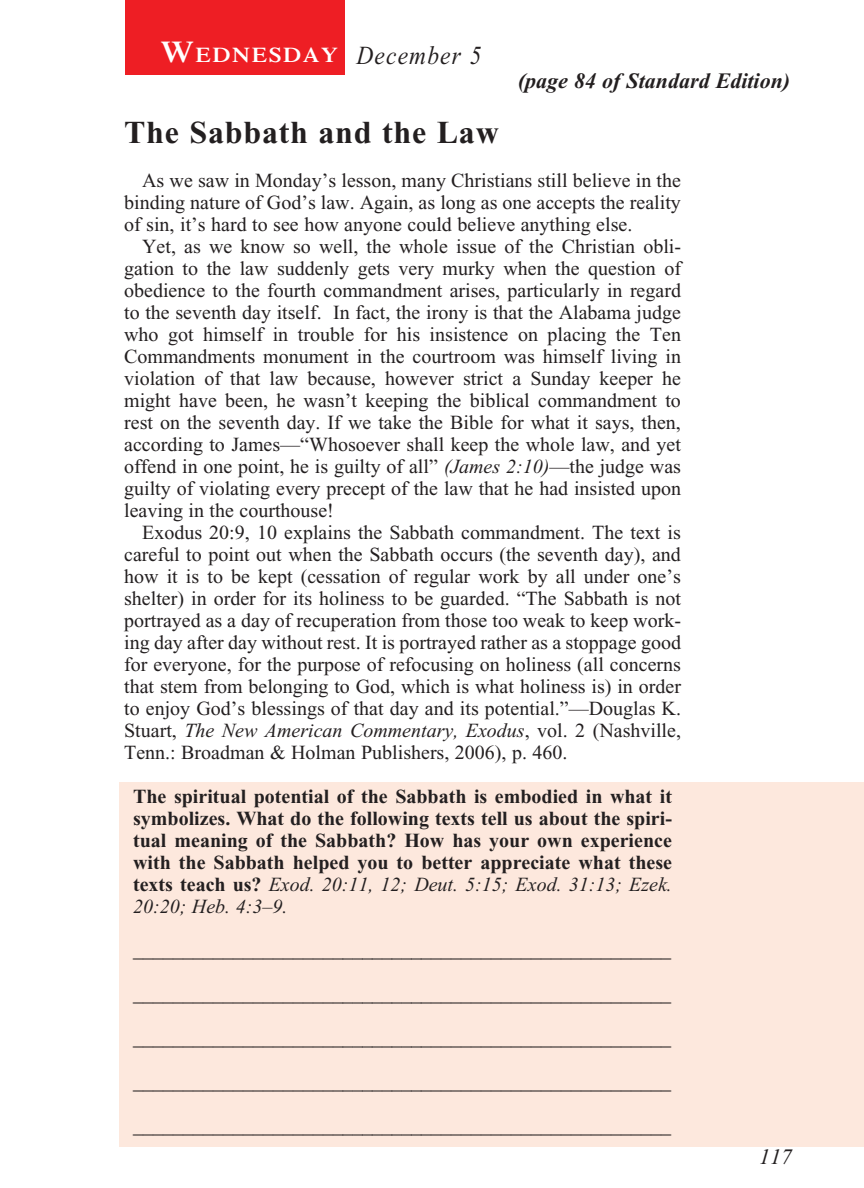
<style>
.page{position:relative;width:864px;height:1188px;background:#fff}
.page>*{position:absolute;margin:0;border:0;box-sizing:border-box;transform-origin:0 0}
._01-Daily_head{font:700 32px "Times New Roman";letter-spacing:.025em;color:#231f20}
._00-Month-Day{font:italic 26px "Times New Roman";letter-spacing:.05em;color:#231f20;scale:.9 1}
.t1{font:italic 700 22px "Times New Roman";color:#231f20}
.t2{font:italic 22px "Times New Roman";color:#231f20}
.t3{font:600 21px "Times";letter-spacing:.07em;color:#fff;scale:1.1 1}
._4-Body_Copy{font:20px/22px "Times New Roman";color:#231f20;text-align:justify}
.x-screened_box-text{font:700 20px/22px "Times New Roman";color:#231f20;text-align:justify}
.s1{font-size:30px}
.s2{font-style:italic}
.s3{font-weight:400;font-style:italic}
</style>
<div class="page">
<div style="left:120px;top:782px;width:744px;height:364px;background:#fde8dd"></div>
<div style="left:125px;top:0;width:220px;height:75px;background:#ee1e24"></div>
<p class="t3" style="left:161px;top:42px;width:162px"><span class="s1">W</span>EDNESDAY</p>
<p class="_00-Month-Day" style="left:357px;top:41px;width:140px">December 5</p>
<p class="t1" style="left:518px;top:69px;width:274px">(page 84 of Standard Edition)</p>
<p class="_01-Daily_head" style="left:124px;top:114px;width:376px">The Sabbath and the Law</p>
<p class="_4-Body_Copy" style="left:124px;top:169px;width:558px;text-indent:18px">As we saw in Monday’s lesson, many Christians still believe in the binding nature of God’s law. Again, as long as one accepts the reality of sin, it’s hard to see how anyone could believe anything else.</p>
<p class="_4-Body_Copy" style="left:124px;top:235px;width:559px;text-indent:18px">Yet, as we know so well, the whole issue of the Christian obli&shy;gation to the law suddenly gets very murky when the question of obedience to the fourth commandment arises, particularly in regard to the seventh day itself. In fact, the irony is that the Alabama judge who got himself in trouble for his insistence on placing the Ten Commandments monument in the courtroom was himself living in violation of that law because, however strict a Sunday keeper he might have been, he wasn’t keeping the biblical commandment to rest on the seventh day. If we take the Bible for what it says, then, according to James—“Whosoever shall keep the whole law, and yet offend in one point, he is guilty of all” <span class="s2">(James 2:10)</span>—the judge was guilty of violating every precept of the law that he had insisted upon leaving in the courthouse!</p>
<p class="_4-Body_Copy" style="left:124px;top:521px;width:558px;text-indent:18px">Exodus 20:9, 10 explains the Sabbath commandment. The text is careful to point out when the Sabbath occurs (the seventh day), and how it is to be kept (cessation of regular work by all under one’s shelter) in order for its holiness to be guarded. “The Sabbath is not portrayed as a day of recuperation from those too weak to keep work&shy;ing day after day without rest. It is portrayed rather as a stoppage good for everyone, for the purpose of refocusing on holiness (all concerns that stem from belonging to God, which is what holiness is) in order to enjoy God’s blessings of that day and its potential.”—Douglas K.<br>Stuart, <span class="s2">The New American Commentary, Exodus</span>, vol. 2 (Nashville, Tenn.: Broadman &amp; Holman Publishers, 2006), p. 460.</p>
<p class="x-screened_box-text" style="left:133px;top:785px;width:540px">The spiritual potential of the Sabbath is embodied in what it symbolizes. What do the following texts tell us about the spiri&shy;tual meaning of the Sabbath? How has your own experience with the Sabbath helped you to better appreciate what these texts teach us? <span class="s3">Exod. 20:11, 12; Deut. 5:15; Exod. 31:13; Ezek.<br>20:20; Heb. 4:3–9.</span></p>
<p class="x-screened_box-text" style="left:133px;top:939px;width:540px">______________________________________________________</p>
<p class="x-screened_box-text" style="left:133px;top:983px;width:540px">______________________________________________________</p>
<p class="x-screened_box-text" style="left:133px;top:1027px;width:540px">______________________________________________________</p>
<p class="x-screened_box-text" style="left:133px;top:1071px;width:540px">______________________________________________________</p>
<p class="x-screened_box-text" style="left:133px;top:1115px;width:540px">______________________________________________________</p>
<p class="t2" style="left:759px;top:1145px;width:34px">117</p>
</div>
